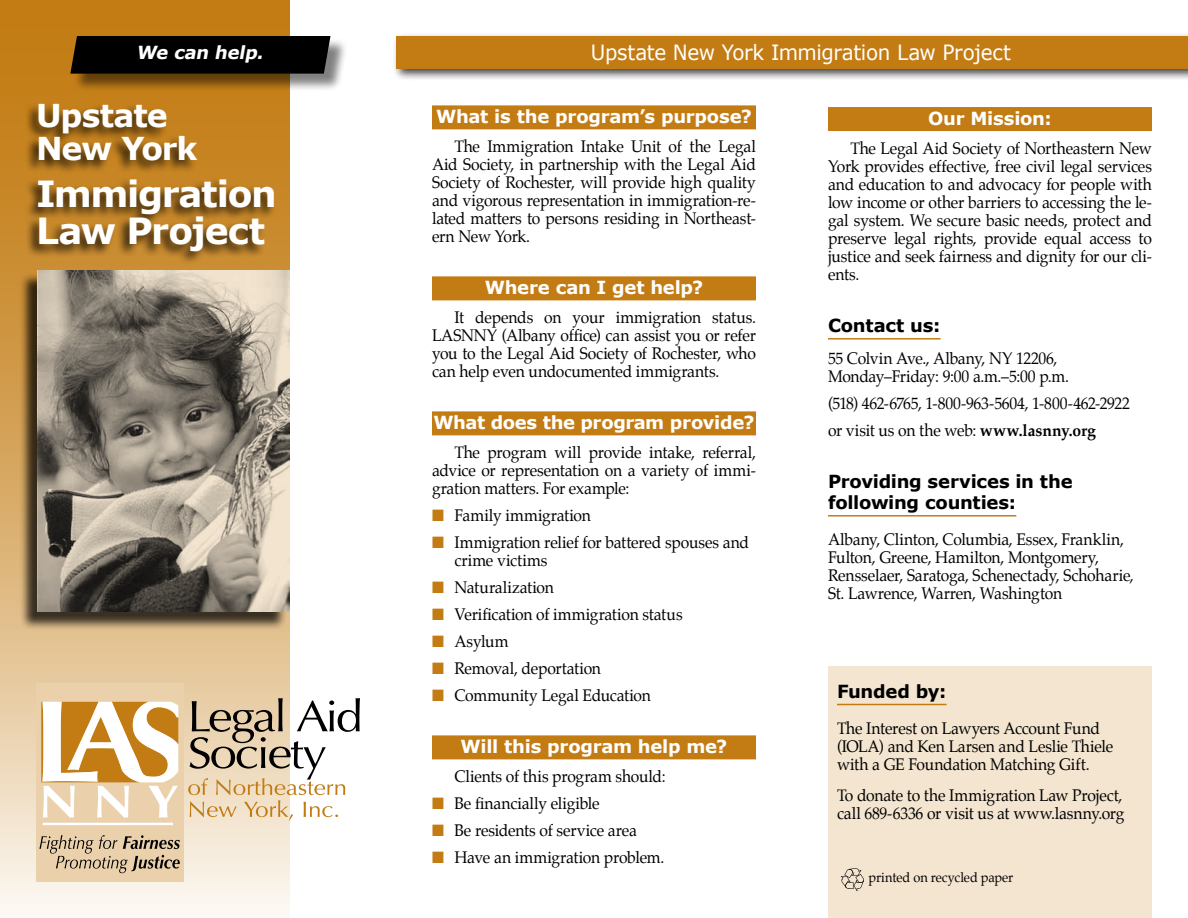
<style>
.page{position:relative;width:1188px;height:918px;background:#fff}
.page>*{position:absolute;margin:0;border:0;box-sizing:border-box;transform-origin:0 0}
.t1{font:700 36px/37.5px "Verdana";letter-spacing:-.035em;color:#fff}
.t2{font:700 31.5px/33px "Verdana";letter-spacing:-.035em;color:#fff}
.t3{font:21px "Verdana";letter-spacing:-.02em;color:#fff;scale:.95 1}
.t4{font:700 18px "Verdana";letter-spacing:-.015em;color:#fff}
.t5{font:700 18px/21px "Verdana";letter-spacing:-.015em;color:#000}
.t6{font:italic 700 18px "Verdana";color:#fff}
.t7{font:16.5px/18px "Palatino";letter-spacing:-.015em;color:#000;scale:.95 1}
.t8{font:16.5px "Palatino";letter-spacing:.005em;color:#000;scale:.95 1}
.t9{font:13.5px "Palatino";letter-spacing:-.005em;color:#000;scale:.95 1}
.s1{color:#c37c13}
.s2{font-weight:700}
</style>
<div class="page">
<svg style="left:0;top:0;width:290px;height:913px;background:#ddb67c"></svg>
<div style="left:392px;top:32px;width:796px;height:49px;background:#000;opacity:.75"></div>
<div style="left:396px;top:36px;width:792px;height:33px;background:#c37c13"></div>
<div style="left:24px;top:103px;width:252px;height:162px;background:#000;opacity:.75"></div>
<div style="left:73px;top:38px;width:275px;height:54px;background:#000;opacity:.5"></div>
<svg style="left:69px;top:35px;width:262px;height:39px;background:#0b0803"></svg>
<div style="left:36px;top:683px;width:148px;height:199px;background:#ead1ac"></div>
<hr style="left:43px;top:823px;width:130px;height:2px;background:#fff">
<svg style="left:39px;top:835px;width:141px;height:38px"></svg>
<svg style="left:188px;top:698px;width:172px;height:123px"></svg>
<svg style="left:41px;top:702px;width:137px;height:116px"></svg>
<div style="left:432px;top:105px;width:324px;height:24px;background:#c37c13"></div>
<div style="left:432px;top:276px;width:324px;height:24px;background:#c37c13"></div>
<div style="left:432px;top:411px;width:324px;height:24px;background:#c37c13"></div>
<div style="left:432px;top:735px;width:324px;height:24px;background:#c37c13"></div>
<div style="left:828px;top:107px;width:324px;height:24px;background:#c37c13"></div>
<hr style="left:828px;top:338px;width:113px;height:2px;background:#c37c13">
<hr style="left:828px;top:515px;width:188px;height:2px;background:#c37c13">
<div style="left:828px;top:666px;width:324px;height:252px;background:#f3e5d0"></div>
<hr style="left:837px;top:704px;width:110px;height:1px;background:#c37c13">
<div style="left:19px;top:272px;width:268px;height:359px;background:#000;opacity:.75"></div>
<svg style="left:841px;top:868px;width:23px;height:23px"></svg>
<svg style="left:38px;top:270px;width:252px;height:342px;background:#91897c"></svg>
<p class="t6" style="left:136px;top:41px;width:133px">We can help.</p>
<h2 class="t2" style="left:36px;top:99px;width:163px">Upstate<br>New York</h2>
<h1 class="t1" style="left:36px;top:175px;width:242px">Immigration<br>Law Project</h1>
<p class="t3" style="left:591px;top:39px;width:444px">Upstate New York Immigration Law Project</p>
<p class="t4" style="left:436px;top:105px;width:317px">What is the program’s purpose?</p>
<p class="t7" style="left:432px;top:137px;width:343px;text-align:justify;text-indent:22px">The Immigration Intake Unit of the Legal Aid Society, in partnership with the Legal Aid Society of Rochester, will provide high quality and vigorous representation in immigration-re&shy;lated matters to persons residing in Northeast&shy;ern New York.</p>
<p class="t4" style="left:485px;top:276px;width:220px">Where can I get help?</p>
<p class="t7" style="left:432px;top:308px;width:343px;text-align:justify;text-indent:22px">It depends on your immigration status.<br>LASNNY (Albany office) can assist you or refer you to the Legal Aid Society of Rochester, who can help even undocumented immigrants.</p>
<p class="t4" style="left:433px;top:411px;width:323px">What does the program provide?</p>
<p class="t7" style="left:432px;top:443px;width:343px;text-align:justify;text-indent:22px">The program will provide intake, referral, advice or representation on a variety of immi&shy;gration matters. For example:</p>
<p class="t8" style="left:432px;top:502px;width:169px"><span class="s1">■</span> Family immigration</p>
<p class="t7" style="left:454px;top:533px;width:312px;text-indent:-22px"><span class="s1">■</span> Immigration relief for battered spouses and crime victims</p>
<p class="t7" style="left:432px;top:578px;width:130px"><span class="s1">■</span> Naturalization</p>
<p class="t7" style="left:432px;top:605px;width:265px"><span class="s1">■</span> Verification of immigration status</p>
<p class="t7" style="left:432px;top:632px;width:82px"><span class="s1">■</span> Asylum</p>
<p class="t7" style="left:432px;top:659px;width:179px"><span class="s1">■</span> Removal, deportation</p>
<p class="t7" style="left:432px;top:686px;width:232px"><span class="s1">■</span> Community Legal Education</p>
<p class="t4" style="left:461px;top:735px;width:268px">Will this program help me?</p>
<p class="t7" style="left:454px;top:767px;width:224px">Clients of this program should:</p>
<p class="t7" style="left:432px;top:794px;width:178px"><span class="s1">■</span> Be financially eligible</p>
<p class="t7" style="left:432px;top:821px;width:217px"><span class="s1">■</span> Be residents of service area</p>
<p class="t7" style="left:432px;top:848px;width:246px"><span class="s1">■</span> Have an immigration problem.</p>
<p class="t4" style="left:928px;top:107px;width:125px">Our Mission:</p>
<p class="t7" style="left:828px;top:139px;width:343px;text-align:justify;text-indent:22px">The Legal Aid Society of Northeastern New York provides effective, free civil legal services and education to and advocacy for people with low income or other barriers to accessing the le&shy;gal system. We secure basic needs, protect and preserve legal rights, provide equal access to justice and seek fairness and dignity for our cli&shy;ents.</p>
<p class="t5" style="left:828px;top:315px;width:114px">Contact us:</p>
<p class="t7" style="left:828px;top:349px;width:255px">55 Colvin Ave., Albany, NY 12206,<br>Monday–Friday: 9:00 a.m.–5:00 p.m.</p>
<p class="t7" style="left:828px;top:389px;width:319px;line-height:27px">(518) 462-6765, 1-800-963-5604, 1-800-462-2922 or visit us on the web: <span class="s2">www.lasnny.org</span></p>
<p class="t5" style="left:828px;top:471px;width:246px">Providing services in the following counties:</p>
<p class="t7" style="left:828px;top:530px;width:324px">Albany, Clinton, Columbia, Essex, Franklin, Fulton, Greene, Hamilton, Montgomery, Rensselaer, Saratoga, Schenectady, Schoharie, St. Lawrence, Warren, Washington</p>
<p class="t5" style="left:837px;top:681px;width:111px">Funded by:</p>
<p class="t7" style="left:837px;top:719px;width:292px">The Interest on Lawyers Account Fund (IOLA) and Ken Larsen and Leslie Thiele with a GE Foundation Matching Gift.</p>
<p class="t7" style="left:837px;top:787px;width:304px">To donate to the Immigration Law Project, call 689-6336 or visit us at www.lasnny.org</p>
<p class="t9" style="left:868px;top:866px;width:154px">printed on recycled paper</p>
</div>
